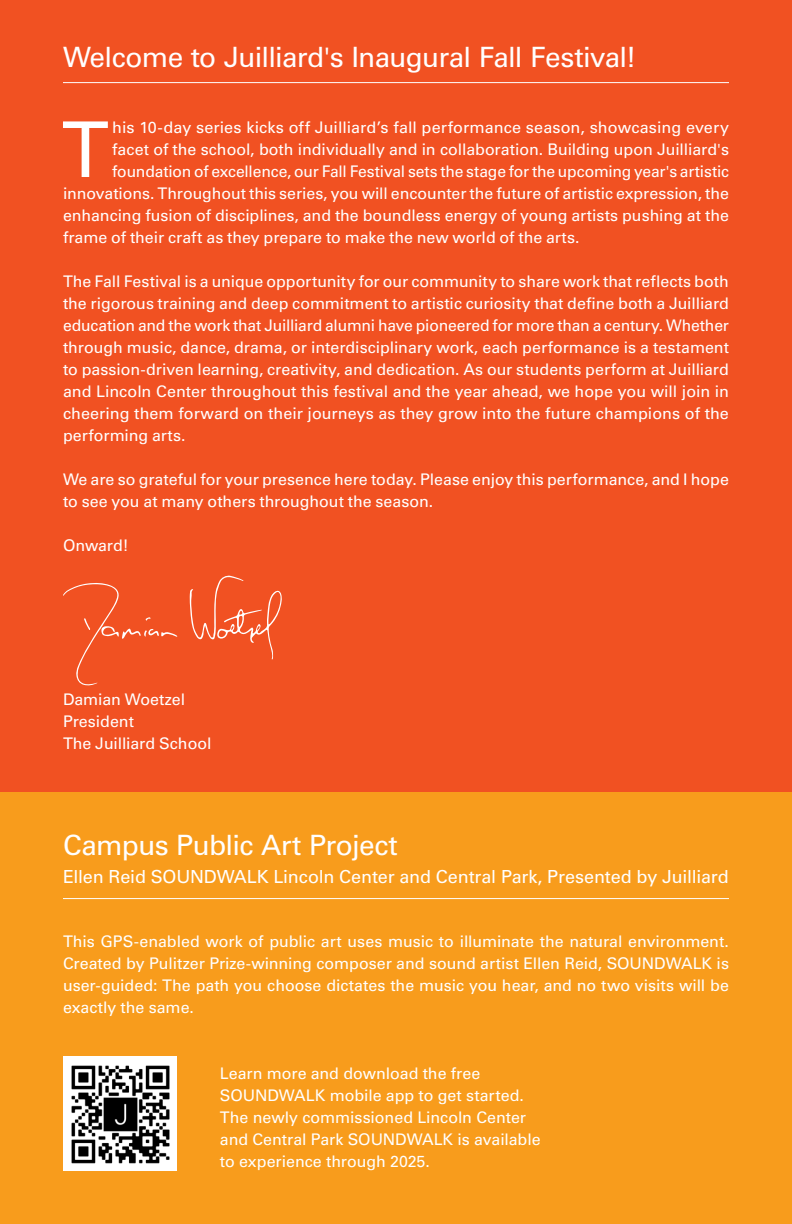
<style>
.page{position:relative;width:792px;height:1224px;background:#fff}
.page>*{position:absolute;margin:0;border:0;box-sizing:border-box;transform-origin:0 0}
.Body_Copy{font:77px "Univers LT Std";color:#fff}
.Header_-_WHITE{font:28px "Univers LT Std";letter-spacing:-.025em;color:#fff}
.Header_-_WHITE-2{font:18px "Univers LT Std";letter-spacing:-.01em;color:#fff}
.Body_Copy-2{font:16px/22px "Univers LT Std";letter-spacing:-.005em;color:#fff;text-align:justify}
.Acknoledgements{font:16px/22px "Univers LT Std";letter-spacing:-.005em;color:#fff}
.Body_copy{font:16px "Univers LT Std";letter-spacing:-.005em;color:#fff}
</style>
<div class="page">
<div style="left:0;top:792px;width:792px;height:432px;background:#f89c1c"></div>
<div style="left:0;top:0;width:792px;height:792px;background:#f15122"></div>
<svg style="left:190px;top:576px;width:92px;height:83px"></svg>
<svg style="left:63px;top:583px;width:114px;height:102px"></svg>
<hr style="left:63px;top:82px;width:666px;height:1px;background:#fff">
<hr style="left:63px;top:898px;width:666px;height:1px;background:#fff">
<img style="left:63px;top:1057px;width:113px;height:113px">
<p class="Header_-_WHITE" style="left:63px;top:40px;width:575px">Welcome to Juilliard's Inaugural Fall Festival!</p>
<p class="Body_Copy" style="left:61px;top:103px;width:49px">T</p>
<p class="Body_Copy-2" style="left:112px;top:116px;width:618px">his 10-day series kicks off Juilliard’s fall performance season, showcasing every</p>
<p class="Body_Copy-2" style="left:112px;top:138px;width:618px">facet of the school, both individually and in collaboration. Building upon Juilliard's</p>
<p class="Body_Copy-2" style="left:112px;top:160px;width:618px">foundation of excellence, our Fall Festival sets the stage for the upcoming year's artistic</p>
<p class="Body_Copy-2" style="left:63px;top:182px;width:667px">innovations. Throughout this series, you will encounter the future of artistic expression, the</p>
<p class="Body_Copy-2" style="left:63px;top:204px;width:667px">enhancing fusion of disciplines, and the boundless energy of young artists pushing at the</p>
<p class="Body_Copy-2" style="left:63px;top:226px;width:518px">frame of their craft as they prepare to make the new world of the arts.</p>
<p class="Body_Copy-2" style="left:63px;top:270px;width:668px">The Fall Festival is a unique opportunity for our community to share work that reflects both the rigorous training and deep commitment to artistic curiosity that define both a Juilliard education and the work that Juilliard alumni have pioneered for more than a century. Whether through music, dance, drama, or interdisciplinary work, each performance is a testament to passion-driven learning, creativity, and dedication. As our students perform at Juilliard and Lincoln Center throughout this festival and the year ahead, we hope you will join in cheering them forward on their journeys as they grow into the future champions of the performing arts.</p>
<p class="Body_Copy-2" style="left:63px;top:468px;width:668px">We are so grateful for your presence here today. Please enjoy this performance, and I hope to see you at many others throughout the season.</p>
<p class="Body_Copy-2" style="left:63px;top:534px;width:67px">Onward!</p>
<p class="Body_copy" style="left:63px;top:690px;width:124px">Damian Woetzel</p>
<p class="Body_copy" style="left:63px;top:712px;width:73px">President</p>
<p class="Body_copy" style="left:63px;top:734px;width:150px">The Juilliard School</p>
<p class="Header_-_WHITE" style="left:63px;top:828px;width:336px">Campus Public Art Project</p>
<p class="Header_-_WHITE-2" style="left:63px;top:866px;width:667px">Ellen Reid SOUNDWALK Lincoln Center and Central Park, Presented by Juilliard</p>
<p class="Acknoledgements" style="left:63px;top:930px;width:668px;text-align:justify">This GPS-enabled work of public art uses music to illuminate the natural environment.<br>Created by Pulitzer Prize-winning composer and sound artist Ellen Reid, SOUNDWALK is user-guided: The path you choose dictates the music you hear, and no two visits will be exactly the same.</p>
<p class="Acknoledgements" style="left:220px;top:1062px;width:305px">Learn more and download the free<br>SOUNDWALK mobile app to get started.</p>
<p class="Acknoledgements" style="left:220px;top:1106px;width:322px">The newly commissioned Lincoln Center and Central Park SOUNDWALK is available to experience through 2025.</p>
</div>
